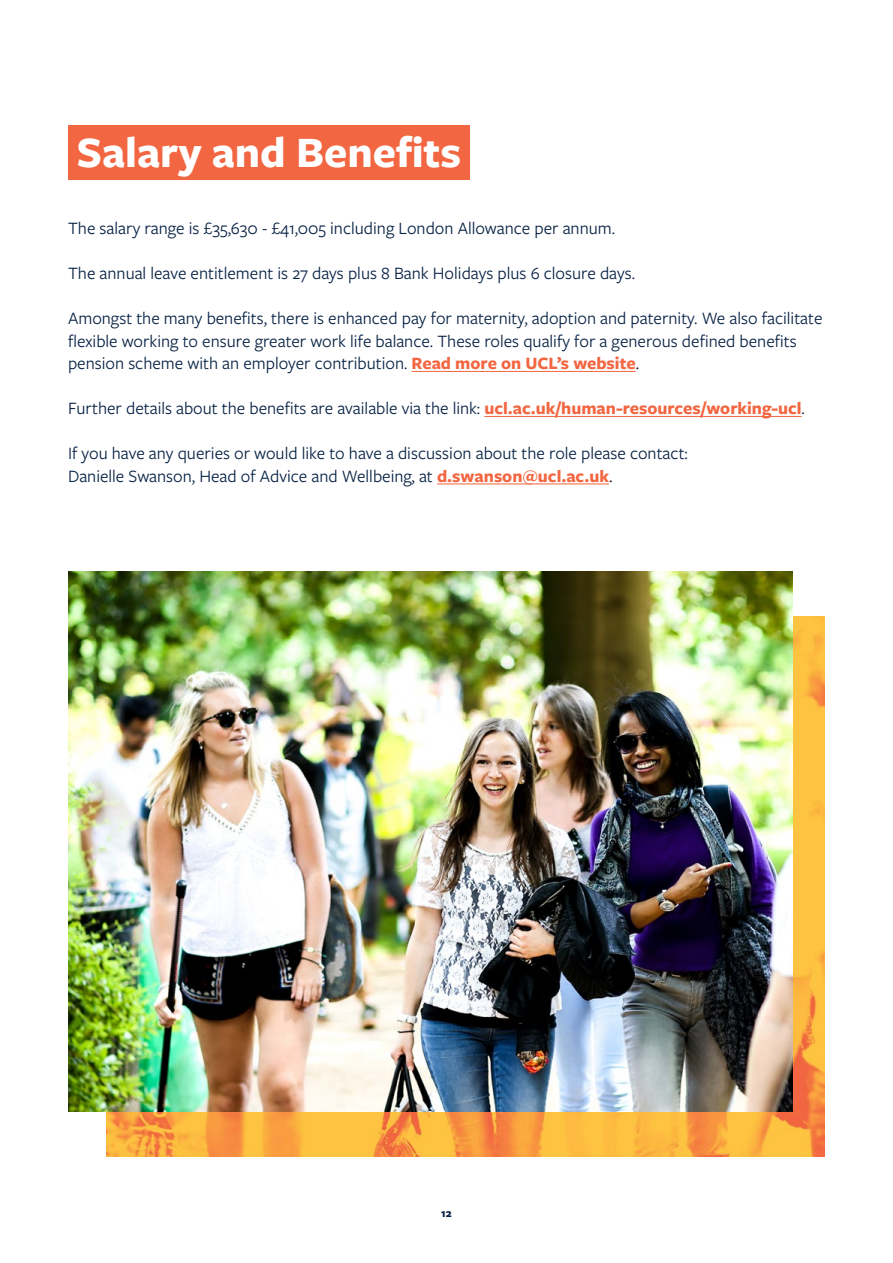
<style>
.page{position:relative;width:893px;height:1263px;background:#fff}
.page>*{position:absolute;margin:0;border:0;box-sizing:border-box;transform-origin:0 0}
.t1{font:700 45px "Freight Sans Pro";color:#fff}
.t2{font:18px/22.5px "Freight Sans Pro";color:#082244}
.t3{font:700 12px "Freight Sans Pro";color:#082244}
.s1{font-weight:700;color:#f26641}
.s2{color:#000}
</style>
<div class="page">
<img style="left:106px;top:617px;width:719px;height:539px">
<img style="left:68px;top:572px;width:724px;height:540px">
<div style="left:68px;top:125px;width:402px;height:55px;background:#f26641"></div>
<hr style="left:412px;top:371px;width:224px;height:1px;background:#f26641">
<hr style="left:484px;top:416px;width:318px;height:1px;background:#f26641">
<hr style="left:437px;top:484px;width:172px;height:1px;background:#f26641">
<h1 class="t1" style="left:77px;top:121px;width:386px">Salary and Benefits</h1>
<p class="t2" style="left:68px;top:216px;width:549px">The salary range is £35,630 - £41,005 including London Allowance per annum.</p>
<p class="t2" style="left:68px;top:261px;width:569px">The annual leave entitlement is 27 days plus 8 Bank Holidays plus 6 closure days.</p>
<p class="t2" style="left:68px;top:306px;width:756px">Amongst the many benefits, there is enhanced pay for maternity, adoption and paternity. We also facilitate flexible working to ensure greater work life balance. These roles qualify for a generous defined benefits pension scheme with an employer contribution. <span class="s1">Read more on UCL’s website</span><span class="s2">.</span></p>
<p class="t2" style="left:68px;top:396px;width:738px">Further details about the benefits are available via the link: <span class="s1">ucl.ac.uk/human-resources/working-ucl</span>.</p>
<p class="t2" style="left:68px;top:441px;width:621px">If you have any queries or would like to have a discussion about the role please contact:<br>Danielle Swanson, Head of Advice and Wellbeing, at <span class="s1">d.swanson@ucl.ac.uk</span><span class="s2">.</span></p>
<p class="t3" style="left:441px;top:1205px;width:12px">12</p>
</div>
